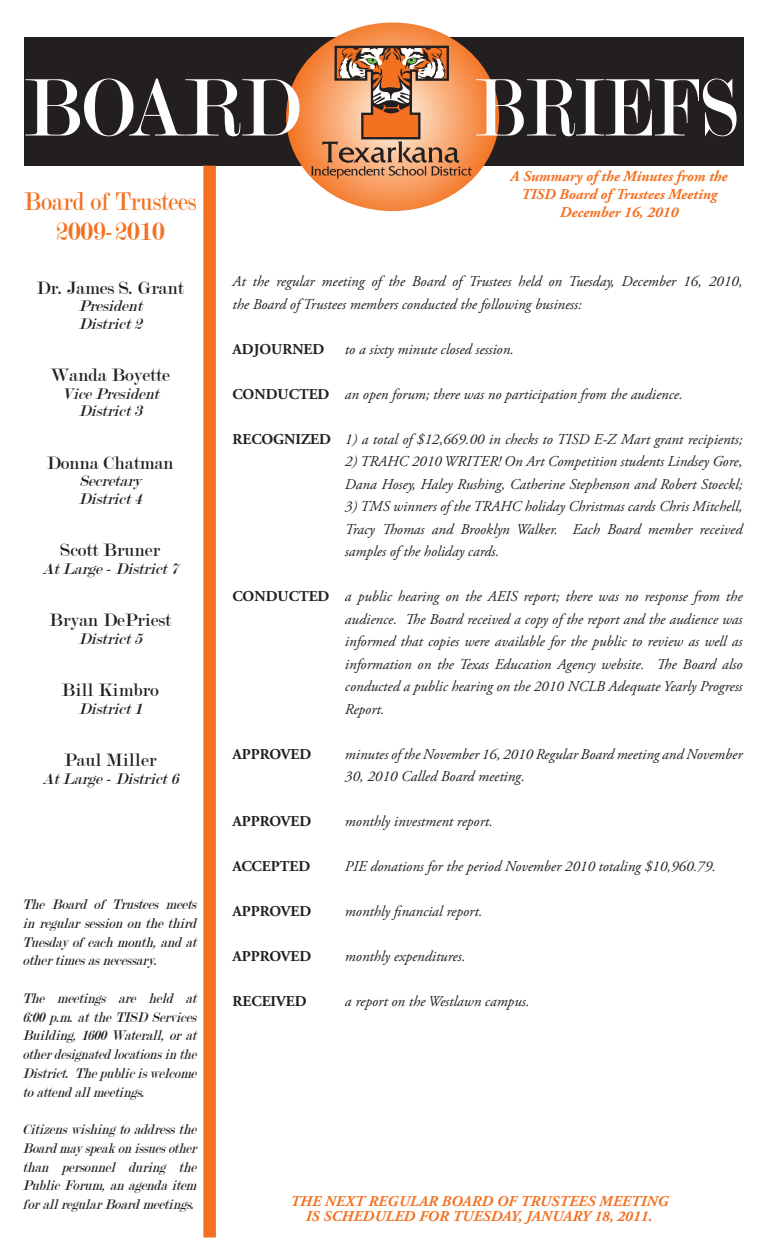
<style>
.page{position:relative;width:765px;height:1260px;background:#fff}
.page>*{position:absolute;margin:0;border:0;box-sizing:border-box;transform-origin:0 0}
.t1{font:87.25px "Modern";color:#fff;scale:.82 1}
.t2{font:87.25px "Modern";color:#fff;scale:.94 1}
.t3{font:27.5px/30.2px "Modern";color:#f37121;text-align:center;scale:.88 1}
.t4{font:19.25px "Modern";color:#231f20}
.t5{font:italic 16.5px/17.5px "Modern";color:#231f20}
.t6{font:italic 15px/22.5px "Adobe Garamond Pro";color:#231f20}
.t7{font:italic 15px/18.8px "Modern";letter-spacing:-.3em;color:#231f20;text-align:justify;scale:.92 1}
.t8{font:italic 700 15px/18px "Adobe Garamond Pro";color:#f37121;text-align:center}
.t9{font:700 15px "Adobe Garamond Pro";color:#231f20}
.s1{font-weight:700;font-style:normal}
</style>
<div class="page">
<div style="left:24px;top:37px;width:720px;height:128px;background:#231f20"></div>
<div style="left:203px;top:165px;width:13px;height:1073px;background:#f37121"></div>
<div style="left:204px;top:141px;width:540px;height:25px;background:#231f20"></div>
<svg style="left:286px;top:22px;width:213px;height:189px"></svg>
<svg style="left:311px;top:46px;width:161px;height:132px;background:#d18d61"></svg>
<h1 class="t2" style="left:24px;top:64px;width:275px">Board</h1>
<h1 class="t1" style="left:475px;top:64px;width:269px">Briefs</h1>
<p class="t8" style="left:510px;top:168px;width:219px">A Summary of the Minutes from the<br>TISD Board of Trustees Meeting<br>December 16, 2010</p>
<h2 class="t3" style="left:24px;top:186px;width:198px">Board of Trustees<br>2009-2010</h2>
<p class="t4" style="left:37px;top:278px;width:149px">Dr. James S. Grant</p>
<p class="t5" style="left:78px;top:298px;width:69px">President<br>District2</p>
<p class="t4" style="left:51px;top:366px;width:121px">Wanda Boyette</p>
<p class="t5" style="left:62px;top:385px;width:103px;text-align:center">VicePresident<br>District3</p>
<p class="t4" style="left:47px;top:453px;width:128px">Donna Chatman</p>
<p class="t5" style="left:79px;top:473px;width:69px">Secretary<br>District4</p>
<p class="t4" style="left:60px;top:541px;width:102px">Scott Bruner</p>
<p class="t5" style="left:42px;top:560px;width:142px">AtLarge-District7</p>
<p class="t4" style="left:49px;top:611px;width:124px">Bryan DePriest</p>
<p class="t5" style="left:79px;top:630px;width:69px">District5</p>
<p class="t4" style="left:62px;top:681px;width:99px">Bill Kimbro</p>
<p class="t5" style="left:79px;top:700px;width:69px">District1</p>
<p class="t4" style="left:64px;top:751px;width:94px">Paul Miller</p>
<p class="t5" style="left:42px;top:770px;width:142px">AtLarge-District6</p>
<p class="t7" style="left:22px;top:895px;width:195px">The Board of Trustees meets inregularsessiononthethird Tuesdayofeach month,andat othertimesasnecessary.</p>
<p class="t7" style="left:22px;top:989px;width:195px">The meetings are held at 6:00p .m.attheTISD Services Building,1600Waterall,orat otherdesignatedlocationsinthe District. Thep ubliciswelcome toattendallmeetings.</p>
<p class="t7" style="left:22px;top:1120px;width:195px">Citizenswishing toaddressthe Boardmayspeakonissuesother than personnel during the PublicForum,anag endaitem forallregularBoardmeetings.</p>
<p class="t6" style="left:232px;top:271px;width:511px">At the regular meeting of the Board of Trustees held on Tuesday, December 16, 2010, the Board of Trustees members conducted the following business:</p>
<p class="t9" style="left:232px;top:341px;width:93px">ADJOURNED</p>
<p class="t6" style="left:345px;top:338px;width:171px">to a sixty minute closed session.</p>
<p class="t6" style="left:232px;top:383px;width:452px"><span class="s1">CONDUCTED</span> an open forum; there was no participation from the audience.</p>
<p class="t6" style="left:232px;top:428px;width:512px"><span class="s1">RECOGNIZED</span> 1) a total of $12,669.00 in checks to TISD E-Z Mart grant recipients;</p>
<p class="t6" style="left:345px;top:451px;width:399px">2) TRAHC 2010 WRITER! On Art Competition students Lindsey Gore,<br>Dana Hosey, Haley Rushing, Catherine Stephenson and Robert Stoeckl;</p>
<p class="t6" style="left:345px;top:496px;width:399px;text-align:justify">3) TMS winners of the TRAHC holiday Christmas cards Chris Mitchell, Tracy Thomas and Brooklyn Walker. Each Board member received samples of the holiday cards.</p>
<p class="t6" style="left:345px;top:586px;width:399px;text-align:justify;text-indent:-112px"><span class="s1">CONDUCTED</span> a public hearing on the AEIS report; there was no response from the audience. The Board received a copy of the report and the audience was informed that copies were available for the public to review as well as information on the Texas Education Agency website. The Board also conducted a public hearing on the 2010 NCLB Adequate Yearly Progress Report.</p>
<p class="t9" style="left:232px;top:746px;width:80px">APPROVED</p>
<p class="t6" style="left:345px;top:743px;width:399px">minutes of the November 16, 2010 Regular Board meeting and November<br>30, 2010 Called Board meeting.</p>
<p class="t9" style="left:232px;top:813px;width:80px">APPROVED</p>
<p class="t6" style="left:345px;top:811px;width:149px">monthly investment report.</p>
<p class="t9" style="left:232px;top:858px;width:79px">ACCEPTED</p>
<p class="t6" style="left:345px;top:856px;width:373px">PIE donations for the period November 2010 totaling $10,960.79.</p>
<p class="t9" style="left:232px;top:903px;width:80px">APPROVED</p>
<p class="t6" style="left:345px;top:901px;width:139px">monthly financial report.</p>
<p class="t9" style="left:232px;top:948px;width:80px">APPROVED</p>
<p class="t6" style="left:345px;top:946px;width:122px">monthly expenditures.</p>
<p class="t9" style="left:232px;top:993px;width:76px">RECEIVED</p>
<p class="t6" style="left:345px;top:991px;width:186px">a report on the Westlawn campus.</p>
<p class="t8" style="left:290px;top:1194px;width:380px;line-height:15px">THE NEXT REGULAR BOARD OF TRUSTEES MEETING<br>IS SCHEDULED FOR TUESDAY, JANUARY 18, 2011.</p>
</div>
